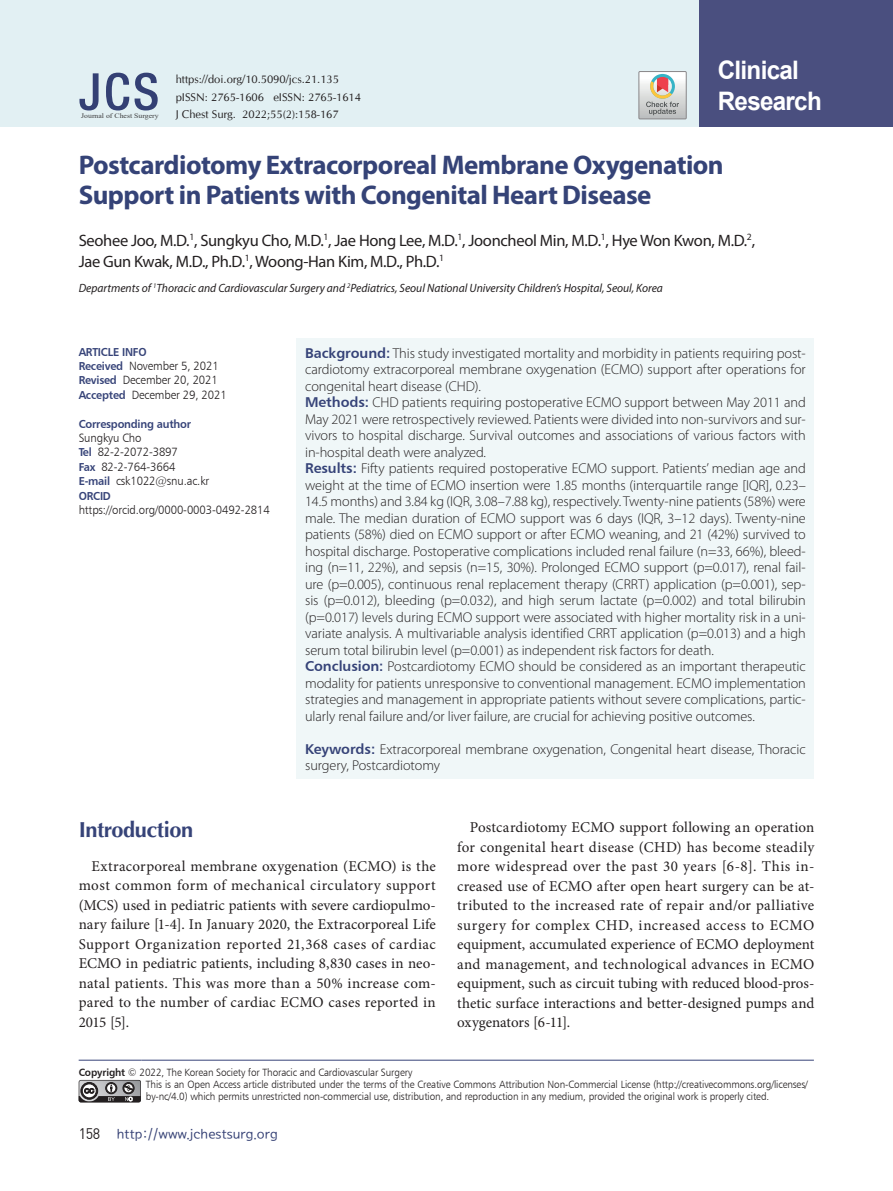
<style>
.page{position:relative;width:893px;height:1191px;background:#fff}
.page>*{position:absolute;margin:0;border:0;box-sizing:border-box;transform-origin:0 0}
.t1{font:500 condensed 51px "Helvetica Neue LT Std";color:#344074}
.t2{font:700 27px/30px "Myriad Pro";letter-spacing:-.02em;color:#354377}
.t3{font:700 25.5px/30.6px "Arial";letter-spacing:-.03em;color:#fff;scale:.95 1}
.t4{font:700 21.75px "Optima LT Std";letter-spacing:-.02em;color:#364378}
.t5{font:16.5px/21px "Myriad Pro";letter-spacing:-.02em;color:#231f20}
.t6{font:15px/19.5px "Minion Pro";letter-spacing:.005em;color:#231f20;text-align:justify}
.t7{font:300 14.25px/16.5px "Myriad Pro";letter-spacing:-.005em;color:#231f20}
.t8{font:13.5px "Seoul Namsan M";color:#344074}
.t9{font:12px/14.4px "Humanist 777 BT Light B";letter-spacing:-.01em;color:#231f20;scale:.95 1}
.t10{font:italic 12px "Myriad Pro";color:#231f20;scale:.96 1}
.t11{font:11.55px "Humanist 777 BT Bold B";letter-spacing:-.02em;color:#364378;scale:.95 1}
.t12{font:11.25px/17.2px "CG Omega";color:#231f20}
.t13{font:10.5px/12.1px "Humanist 777 BT Light B";letter-spacing:-.01em;color:#231f20;scale:.95 1}
.t14{font:6.9px "Times New Roman";color:#3e3e3f;scale:1.13 1}
.s1{font-family:"Humanist 777 BT Bold B";font-size:11.55px;color:#364378}
.s2{font-family:"Humanist 777 BT Bold B";font-weight:400;color:#364378}
.s3{font-family:"Humanist 777 BT Bold B"}
.s4{font-family:"Dinreg";font-size:15px;color:#231f20}
</style>
<div class="page">
<div style="left:0;top:0;width:893px;height:126px;background:#e2f0f3"></div>
<div style="left:699px;top:0;width:194px;height:126px;background:#4a4f7f"></div>
<div style="left:297px;top:338px;width:517px;height:441px;background:#f0f7f8"></div>
<hr style="left:79px;top:1060px;width:63px;height:1px;background:#364378">
<hr style="left:142px;top:1060px;width:672px;height:1px;background:#364378">
<svg style="left:79px;top:1080px;width:62px;height:22px"></svg>
<div style="left:639px;top:71px;width:47px;height:48px;border:1px solid #888688"></div>
<svg style="left:639px;top:72px;width:47px;height:47px;background:#cbc6c1"></svg>
<h1 class="t1" style="left:79px;top:61px;width:82px">JCS</h1>
<p class="t14" style="left:81px;top:111px;width:70px">Journal of Chest Surgery</p>
<p class="t12" style="left:176px;top:71px;width:187px">https://doi.org/10.5090/jcs.21.135 pISSN: 2765-1606 eISSN: 2765-1614<br>J Chest Surg. 2022;55(2):158-167</p>
<h3 class="t3" style="left:718px;top:55px;width:111px">Clinical<br>Research</h3>
<h2 class="t2" style="left:79px;top:149px;width:647px">Postcardiotomy Extracorporeal Membrane Oxygenation<br>Support in Patients with Congenital Heart Disease</h2>
<p class="t5" style="left:79px;top:230px;width:678px">Seohee Joo, M.D.<sup>1</sup>, Sungkyu Cho, M.D.<sup>1</sup>, Jae Hong Lee, M.D.<sup>1</sup>, Jooncheol Min, M.D.<sup>1</sup>, Hye Won Kwon, M.D.<sup>2</sup>,<br>Jae Gun Kwak, M.D., Ph.D.<sup>1</sup>, Woong-Han Kim, M.D., Ph.D.<sup>1</sup></p>
<p class="t10" style="left:79px;top:280px;width:610px">Departments of <sup>1</sup>Thoracic and Cardiovascular Surgery and <sup>2</sup>Pediatrics, Seoul National University Children’s Hospital, Seoul, Korea</p>
<p class="t11" style="left:79px;top:344px;width:73px">ARTICLE INFO</p>
<p class="t9" style="left:79px;top:358px;width:157px"><span class="s1">Received</span> November 5, 2021<br><span class="s1">Revised</span> December 20, 2021<br><span class="s1">Accepted</span> December 29, 2021</p>
<p class="t11" style="left:79px;top:416px;width:120px">Corresponding author</p>
<p class="t9" style="left:79px;top:430px;width:139px">Sungkyu Cho<br><span class="s1">Tel</span> 82-2-2072-3897<br><span class="s1">Fax</span> 82-2-764-3664<br><span class="s1">E-mail</span> csk1022@snu.ac.kr</p>
<p class="t11" style="left:79px;top:488px;width:35px">ORCID</p>
<p class="t9" style="left:79px;top:502px;width:203px">https://orcid.org/0000-0003-0492-2814</p>
<p class="t7" style="left:305px;top:345px;width:502px"><span class="s2">Background:</span> This study investigated mortality and morbidity in patients requiring post&shy;cardiotomy extracorporeal membrane oxygenation (ECMO) support after operations for congenital heart disease (CHD).<br><span class="s2">Methods:</span> CHD patients requiring postoperative ECMO support between May 2011 and May 2021 were retrospectively reviewed. Patients were divided into non-survivors and sur&shy;vivors to hospital discharge. Survival outcomes and associations of various factors with in-hospital death were analyzed.<br><span class="s2">Results:</span> Fifty patients required postoperative ECMO support. Patients’ median age and weight at the time of ECMO insertion were 1.85 months (interquartile range [IQR], 0.23– 14.5 months) and 3.84 kg (IQR, 3.08–7.88 kg), respectively. Twenty-nine patients (58%) were male. The median duration of ECMO support was 6 days (IQR, 3–12 days). Twenty-nine patients (58%) died on ECMO support or after ECMO weaning, and 21 (42%) survived to hospital discharge. Postoperative complications included renal failure (n=33, 66%), bleed&shy;ing (n=11, 22%), and sepsis (n=15, 30%). Prolonged ECMO support (p=0.017), renal fail&shy;ure (p=0.005), continuous renal replacement therapy (CRRT) application (p=0.001), sep&shy;sis (p=0.012), bleeding (p=0.032), and high serum lactate (p=0.002) and total bilirubin (p=0.017) levels during ECMO support were associated with higher mortality risk in a uni&shy;variate analysis. A multivariable analysis identified CRRT application (p=0.013) and a high serum total bilirubin level (p=0.001) as independent risk factors for death.<br><span class="s2">Conclusion:</span> Postcardiotomy ECMO should be considered as an important therapeutic modality for patients unresponsive to conventional management. ECMO implementation strategies and management in appropriate patients without severe complications, partic&shy;ularly renal failure and/or liver failure, are crucial for achieving positive outcomes.</p>
<p class="t7" style="left:305px;top:741px;width:502px"><span class="s2">Keywords:</span> Extracorporeal membrane oxygenation, Congenital heart disease, Thoracic surgery, Postcardiotomy</p>
<h3 class="t4" style="left:79px;top:817px;width:116px">Introduction</h3>
<p class="t6" style="left:79px;top:856px;width:359px;text-indent:13px">Extracorporeal membrane oxygenation (ECMO) is the most common form of mechanical circulatory support (MCS) used in pediatric patients with severe cardiopulmo&shy;nary failure [1-4]. In January 2020, the Extracorporeal Life Support Organization reported 21,368 cases of cardiac ECMO in pediatric patients, including 8,830 cases in neo&shy;natal patients. This was more than a 50% increase com&shy;pared to the number of cardiac ECMO cases reported in 2015 [5].</p>
<p class="t6" style="left:457px;top:818px;width:359px;text-indent:13px">Postcardiotomy ECMO support following an operation for congenital heart disease (CHD) has become steadily more widespread over the past 30 years [6-8]. This in&shy;creased use of ECMO after open heart surgery can be at&shy;tributed to the increased rate of repair and/or palliative surgery for complex CHD, increased access to ECMO equipment, accumulated experience of ECMO deployment and management, and technological advances in ECMO equipment, such as circuit tubing with reduced blood-pros&shy;thetic surface interactions and better-designed pumps and oxygenators [6-11].</p>
<p class="t13" style="left:146px;top:1065px;width:698px;text-indent:-67px"><span class="s3">Copyright</span> © 2022, The Korean Society for Thoracic and Cardiovascular Surgery<br>This is an Open Access article distributed under the terms of the Creative Commons Attribution Non-Commercial License (http://creativecommons.org/licenses/ by-nc/4.0) which permits unrestricted non-commercial use, distribution, and reproduction in any medium, provided the original work is properly cited.</p>
<p class="t8" style="left:79px;top:1126px;width:201px"><span class="s4">158</span> http://www.jchestsurg.org</p>
</div>
